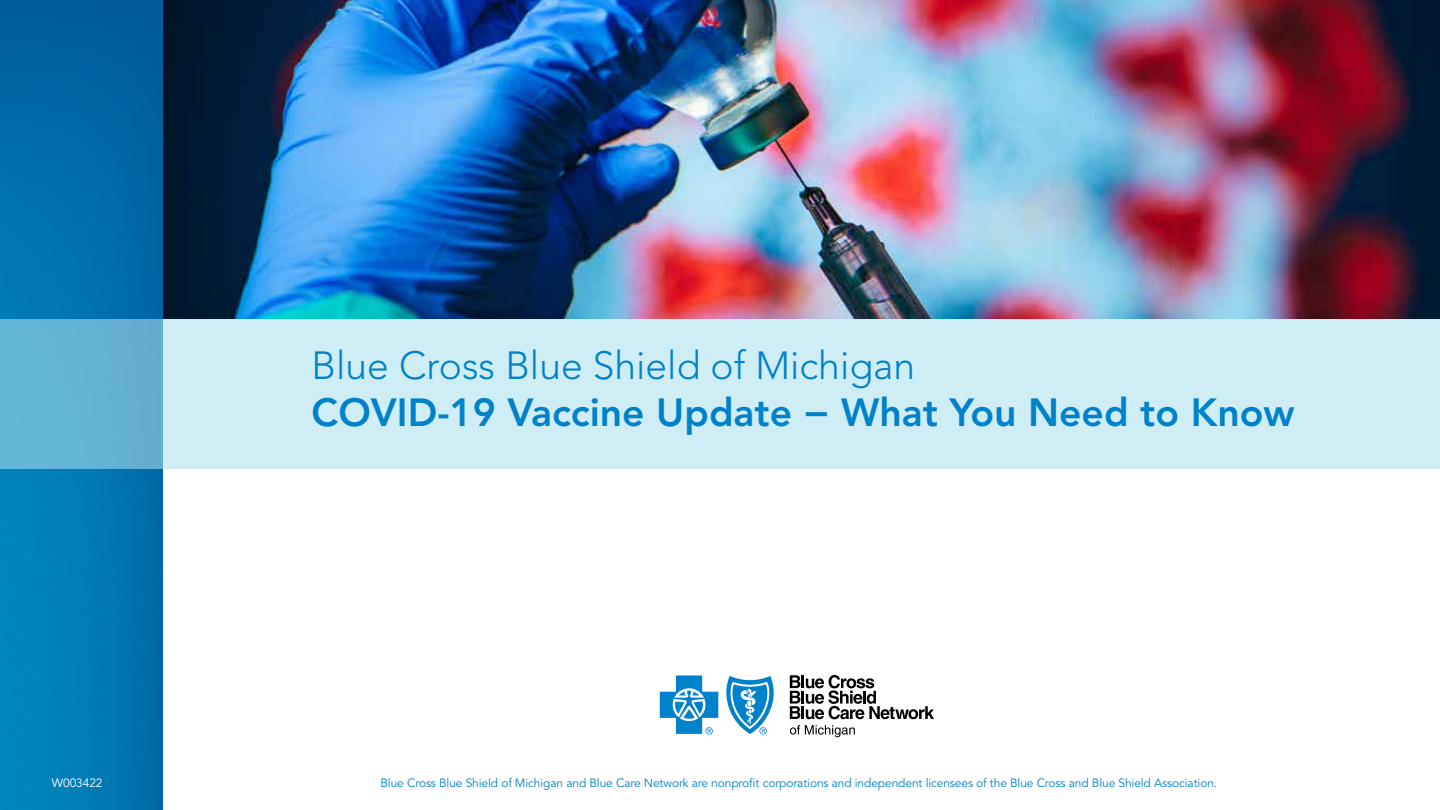
<style>
.page{position:relative;width:1440px;height:810px;background:#fff}
.page>*{position:absolute;margin:0;border:0;box-sizing:border-box;transform-origin:0 0}
.t1{font:800 39px/46.8px "Avenir LT Std";color:#0082ca}
.Disclaimer{font:12px "Avenir LT Std";letter-spacing:-.01em;color:#0082ca}
.Body{font:12px "Avenir LT Std";letter-spacing:-.01em;color:#fff}
.s1{font-weight:300}
</style>
<div class="page">
<img style="left:162px;top:0;width:1278px;height:319px">
<img style="left:0;top:0;width:162px;height:810px">
<svg style="left:0;top:319px;width:1440px;height:149px;background:#c2e6f1"></svg>
<svg style="left:790px;top:675px;width:144px;height:44px"></svg>
<svg style="left:790px;top:725px;width:65px;height:12px"></svg>
<svg style="left:660px;top:675px;width:114px;height:60px"></svg>
<p class="Body" style="left:52px;top:776px;width:52px">W003422</p>
<p class="t1" style="left:312px;top:343px;width:984px"><span class="s1">Blue Cross Blue Shield of Michigan<br></span>COVID-19 Vaccine Update − What You Need to Know</p>
<p class="Disclaimer" style="left:380px;top:776px;width:838px">Blue Cross Blue Shield of Michigan and Blue Care Network are nonprofit corporations and independent licensees of the Blue Cross and Blue Shield Association.</p>
</div>
